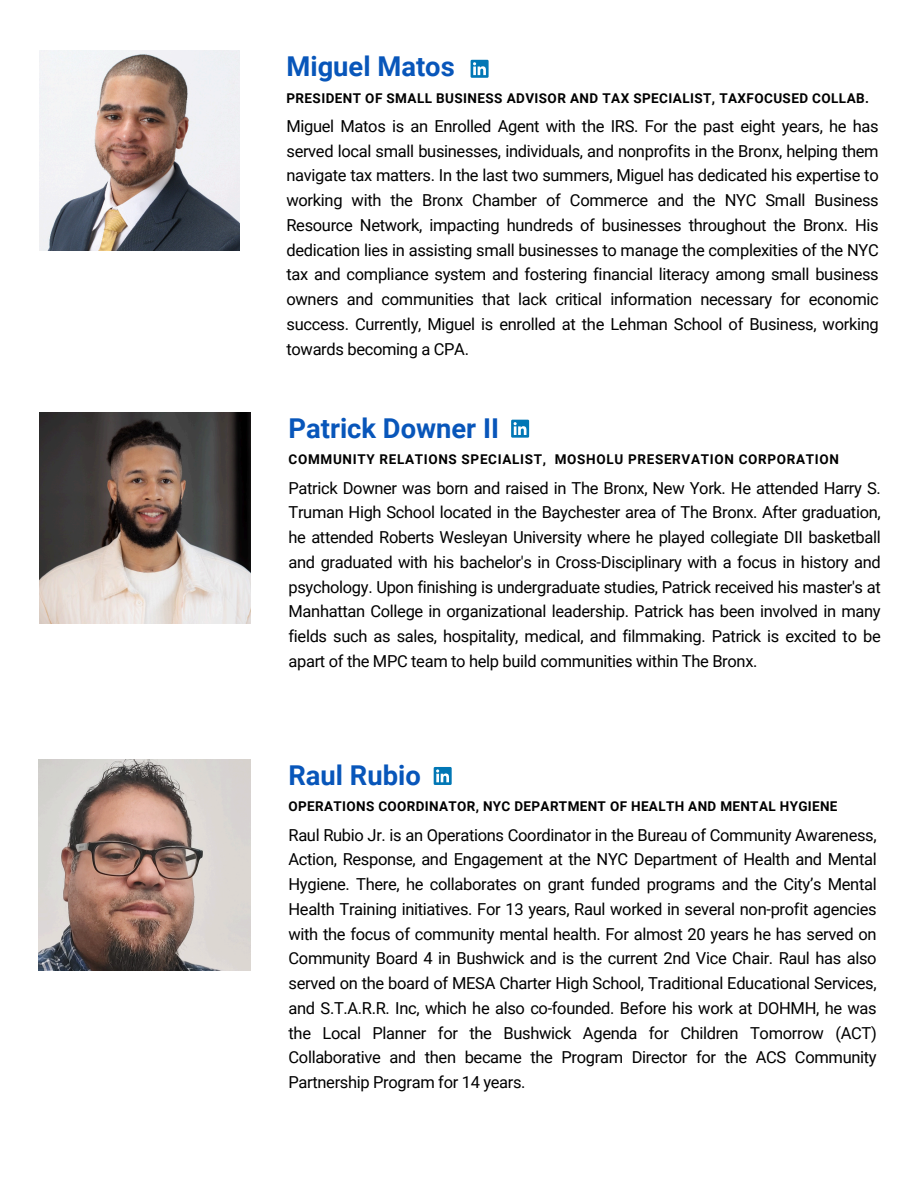
<style>
.page{position:relative;width:918px;height:1188px;background:#fff}
.page>*{position:absolute;margin:0;border:0;box-sizing:border-box;transform-origin:0 0}
.t1{font:700 27.3px "Roboto";color:#0856ba}
.t2{font:16.5px/24.8px "Roboto";letter-spacing:-.02em;color:#000;text-align:justify}
.t3{font:700 13.5px "Roboto";letter-spacing:.03em;color:#000}
.t4{font:700 13.5px "Roboto";letter-spacing:.05em;color:#000}
</style>
<div class="page">
<div style="left:434px;top:767px;width:18px;height:18px;background:#0177b5"></div>
<svg style="left:436px;top:769px;width:13px;height:13px"></svg>
<img style="left:39px;top:759px;width:212px;height:212px">
<img style="left:39px;top:412px;width:212px;height:212px">
<svg style="left:511px;top:420px;width:18px;height:18px"></svg>
<svg style="left:514px;top:422px;width:12px;height:13px"></svg>
<img style="left:39px;top:50px;width:200px;height:201px">
<div style="left:471px;top:60px;width:18px;height:18px;background:#0177b5"></div>
<svg style="left:473px;top:62px;width:13px;height:13px"></svg>
<h2 class="t1" style="left:286px;top:51px;width:170px">Miguel Matos</h2>
<p class="t2" style="left:286px;top:114px;width:594px">Miguel Matos is an Enrolled Agent with the IRS. For the past eight years, he has served local small businesses, individuals, and nonprofits in the Bronx, helping them navigate tax matters. In the last two summers, Miguel has dedicated his expertise to working with the Bronx Chamber of Commerce and the NYC Small Business Resource Network, impacting hundreds of businesses throughout the Bronx. His dedication lies in assisting small businesses to manage the complexities of the NYC tax and compliance system and fostering financial literacy among small business owners and communities that lack critical information necessary for economic success. Currently, Miguel is enrolled at the Lehman School of Business, working towards becoming a CPA.</p>
<p class="t3" style="left:286px;top:90px;width:584px">PRESIDENT OF SMALL BUSINESS ADVISOR AND TAX SPECIALIST, TAXFOCUSED COLLAB.</p>
<h2 class="t1" style="left:289px;top:413px;width:212px">Patrick Downer II</h2>
<p class="t4" style="left:289px;top:452px;width:552px">COMMUNITY RELATIONS SPECIALIST, MOSHOLU PRESERVATION CORPORATION</p>
<p class="t2" style="left:289px;top:476px;width:594px">Patrick Downer was born and raised in The Bronx, New York. He attended Harry S.<br>Truman High School located in the Baychester area of The Bronx. After graduation, he attended Roberts Wesleyan University where he played collegiate DII basketball and graduated with his bachelor's in Cross-Disciplinary with a focus in history and psychology. Upon finishing is undergraduate studies, Patrick received his master's at Manhattan College in organizational leadership. Patrick has been involved in many fields such as sales, hospitality, medical, and filmmaking. Patrick is excited to be apart of the MPC team to help build communities within The Bronx.</p>
<p class="t1" style="left:289px;top:760px;width:134px">Raul Rubio</p>
<p class="t3" style="left:289px;top:799px;width:551px">OPERATIONS COORDINATOR, NYC DEPARTMENT OF HEALTH AND MENTAL HYGIENE</p>
<h1 class="t2" style="left:289px;top:823px;width:590px">Raul Rubio Jr. is an Operations Coordinator in the Bureau of Community Awareness, Action, Response, and Engagement at the NYC Department of Health and Mental Hygiene. There, he collaborates on grant funded programs and the City’s Mental Health Training initiatives. For 13 years, Raul worked in several non-profit agencies with the focus of community mental health. For almost 20 years he has served on Community Board 4 in Bushwick and is the current 2nd Vice Chair. Raul has also served on the board of MESA Charter High School, Traditional Educational Services, and S.T.A.R.R. Inc, which he also co-founded. Before his work at DOHMH, he was the Local Planner for the Bushwick Agenda for Children Tomorrow (ACT)<br>Collaborative and then became the Program Director for the ACS Community Partnership Program for 14 years.</h1>
</div>
